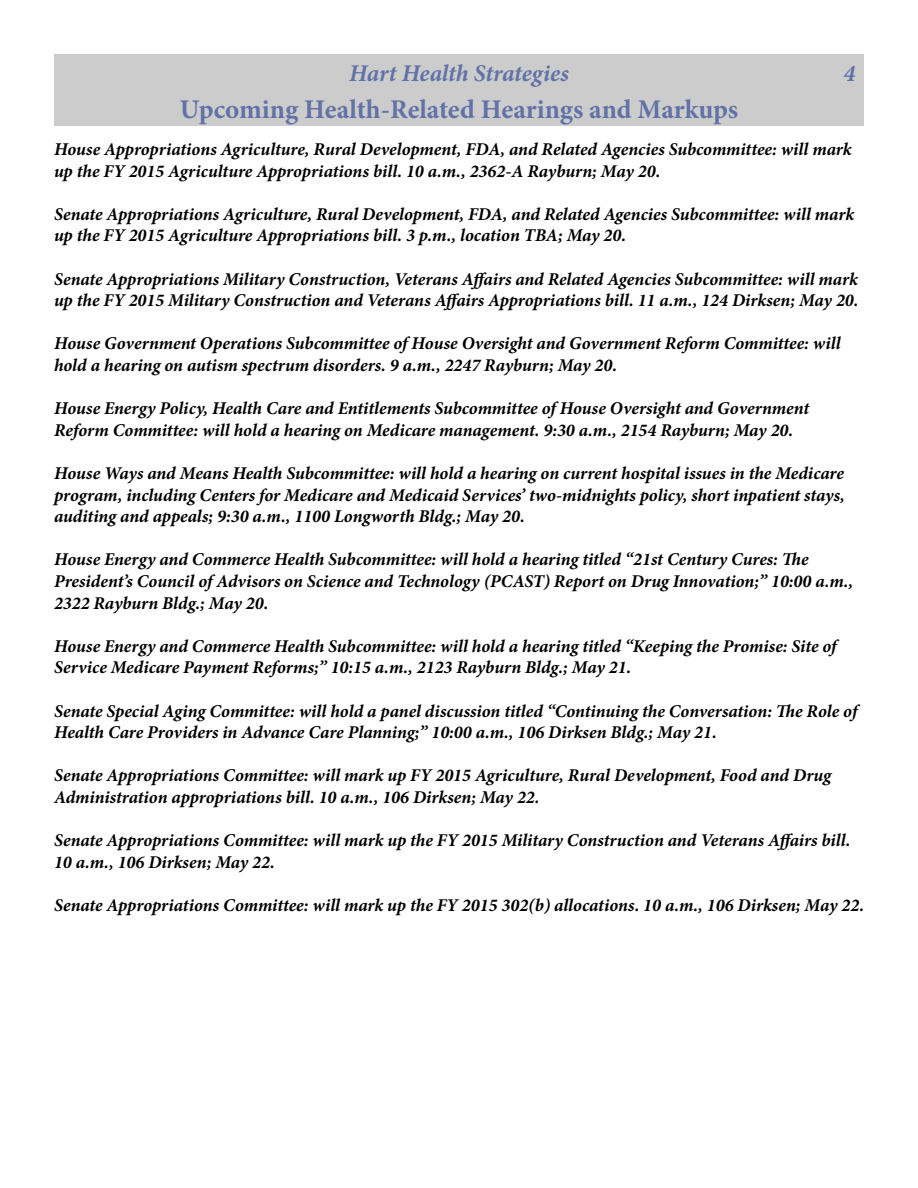
<style>
.page{position:relative;width:918px;height:1188px;background:#fff}
.page>*{position:absolute;margin:0;border:0;box-sizing:border-box;transform-origin:0 0}
.t1{font:700 27px "Minion Pro";letter-spacing:-.005em;color:#6172a6}
.t2{font:italic 700 24px "Minion Pro";letter-spacing:-.005em;color:#6172a6}
.t3{font:italic 700 18px/21.6px "Minion Pro";letter-spacing:-.005em;color:#000}
</style>
<div class="page">
<div style="left:54px;top:54px;width:810px;height:36px;background:#ccc"></div>
<div style="left:54px;top:90px;width:810px;height:36px;background:#ccc"></div>
<p class="t2" style="left:349px;top:56px;width:221px">Hart Health Strategies</p>
<p class="t2" style="left:844px;top:56px;width:13px">4</p>
<p class="t1" style="left:180px;top:90px;width:560px">Upcoming Health-Related Hearings and Markups</p>
<p class="t3" style="left:54px;top:138px;width:799px">House Appropriations Agriculture, Rural Development, FDA, and Related Agencies Subcommittee: will mark up the FY 2015 Agriculture Appropriations bill. 10 a.m., 2362-A Rayburn; May 20.</p>
<p class="t3" style="left:54px;top:203px;width:802px">Senate Appropriations Agriculture, Rural Development, FDA, and Related Agencies Subcommittee: will mark up the FY 2015 Agriculture Appropriations bill. 3 p.m., location TBA; May 20.</p>
<p class="t3" style="left:54px;top:268px;width:806px">Senate Appropriations Military Construction, Veterans Affairs and Related Agencies Subcommittee: will mark up the FY 2015 Military Construction and Veterans Affairs Appropriations bill. 11 a.m., 124 Dirksen; May 20.</p>
<p class="t3" style="left:54px;top:333px;width:788px">House Government Operations Subcommittee of House Oversight and Government Reform Committee: will hold a hearing on autism spectrum disorders. 9 a.m., 2247 Rayburn; May 20.</p>
<p class="t3" style="left:54px;top:397px;width:757px">House Energy Policy, Health Care and Entitlements Subcommittee of House Oversight and Government<br>Reform Committee: will hold a hearing on Medicare management. 9:30 a.m., 2154 Rayburn; May 20.</p>
<p class="t3" style="left:54px;top:462px;width:792px;text-align:justify">House Ways and Means Health Subcommittee: will hold a hearing on current hospital issues in the Medicare program, including Centers for Medicare and Medicaid Services’ two-midnights policy, short inpatient stays, auditing and appeals; 9:30 a.m., 1100 Longworth Bldg.; May 20.</p>
<p class="t3" style="left:54px;top:549px;width:801px">House Energy and Commerce Health Subcommittee: will hold a hearing titled “21st Century Cures: The<br>President’s Council of Advisors on Science and Technology (PCAST) Report on Drug Innovation;” 10:00 a.m.,<br>2322 Rayburn Bldg.; May 20.</p>
<p class="t3" style="left:54px;top:635px;width:784px">House Energy and Commerce Health Subcommittee: will hold a hearing titled “Keeping the Promise: Site of<br>Service Medicare Payment Reforms;” 10:15 a.m., 2123 Rayburn Bldg.; May 21.</p>
<p class="t3" style="left:54px;top:700px;width:805px">Senate Special Aging Committee: will hold a panel discussion titled “Continuing the Conversation: The Role of<br>Health Care Providers in Advance Care Planning;” 10:00 a.m., 106 Dirksen Bldg.; May 21.</p>
<p class="t3" style="left:54px;top:765px;width:779px">Senate Appropriations Committee: will mark up FY 2015 Agriculture, Rural Development, Food and Drug<br>Administration appropriations bill. 10 a.m., 106 Dirksen; May 22.</p>
<p class="t3" style="left:54px;top:829px;width:798px">Senate Appropriations Committee: will mark up the FY 2015 Military Construction and Veterans Affairs bill.<br>10 a.m., 106 Dirksen; May 22.</p>
<p class="t3" style="left:54px;top:894px;width:812px">Senate Appropriations Committee: will mark up the FY 2015 302(b) allocations. 10 a.m., 106 Dirksen; May 22.</p>
</div>
